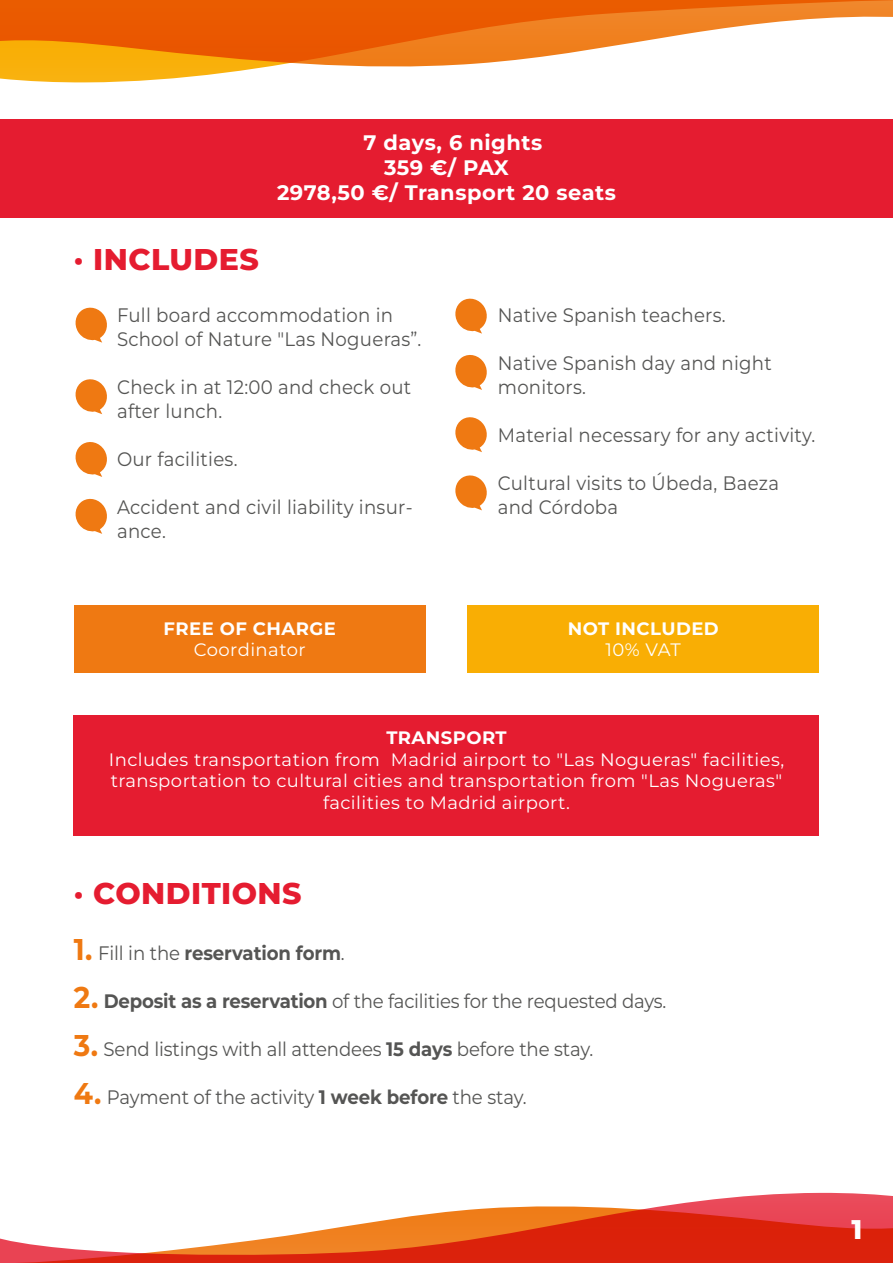
<style>
.page{position:relative;width:893px;height:1263px;background:#fff}
.page>*{position:absolute;margin:0;border:0;box-sizing:border-box;transform-origin:0 0}
.t1{font:800 30px "Montserrat";letter-spacing:.015em;color:#e51c30}
.t2{font:800 27px "Montserrat";color:#fff}
.t3{font:700 21px "Montserrat";letter-spacing:.025em;color:#fff}
.t4{font:19.5px/24px "Montserrat";letter-spacing:.015em;color:#555554;scale:.93 1}
.t5{font:19.5px "Montserrat";letter-spacing:-.005em;color:#555554;scale:.93 1}
.t6{font:19.5px "Montserrat";letter-spacing:-.01em;color:#555554;scale:.93 1}
.t7{font:700 19.5px "Montserrat";letter-spacing:-.005em;color:#555554;scale:.93 1}
.t8{font:18px/21.6px "Montserrat";letter-spacing:.025em;color:#fff;text-align:center}
.t9{font:700 18px "Montserrat";letter-spacing:.025em;color:#fff}
.s1{font-size:30px;color:#ef7912}
.s2{font-weight:400}
.s3{font-weight:700;font-size:30px;color:#ef7912}
.s4{font-weight:700}
</style>
<div class="page">
<svg style="left:664px;top:1193px;width:229px;height:13px"></svg>
<svg style="left:0;top:1206px;width:893px;height:57px"></svg>
<svg style="left:0;top:0;width:893px;height:83px"></svg>
<svg style="left:0;top:14px;width:893px;height:52px"></svg>
<svg style="left:75px;top:379px;width:32px;height:35px"></svg>
<svg style="left:75px;top:307px;width:32px;height:36px"></svg>
<svg style="left:455px;top:298px;width:32px;height:36px"></svg>
<svg style="left:75px;top:442px;width:32px;height:35px"></svg>
<svg style="left:75px;top:498px;width:32px;height:36px"></svg>
<svg style="left:455px;top:355px;width:32px;height:35px"></svg>
<svg style="left:455px;top:417px;width:32px;height:35px"></svg>
<svg style="left:455px;top:475px;width:32px;height:35px"></svg>
<div style="left:74px;top:605px;width:352px;height:68px;background:#ef7912"></div>
<div style="left:74px;top:715px;width:745px;height:120px;background:#e51c30"></div>
<div style="left:0;top:119px;width:893px;height:99px;background:#e51c30"></div>
<div style="left:467px;top:605px;width:352px;height:68px;background:#f9ae04"></div>
<h1 class="t1" style="left:74px;top:240px;width:186px">· INCLUDES</h1>
<p class="t3" style="left:364px;top:128px;width:180px">7 days, 6 nights</p>
<p class="t3" style="left:384px;top:154px;width:126px">359 €/ PAX</p>
<p class="t3" style="left:277px;top:179px;width:340px">2978,50 €/ Transport 20 seats</p>
<p class="t4" style="left:117px;top:303px;width:329px">Full board accommodation in<br>School of Nature "Las Nogueras”.</p>
<p class="t4" style="left:117px;top:375px;width:318px">Check in at 12:00 and check out after lunch.</p>
<p class="t4" style="left:117px;top:447px;width:131px">Our facilities.</p>
<p class="t4" style="left:117px;top:495px;width:319px">Accident and civil liability insur&shy;ance.</p>
<p class="t9" style="left:164px;top:616px;width:174px">FREE OF CHARGE</p>
<p class="t8" style="left:194px;top:639px;width:113px">Coordinator</p>
<p class="t4" style="left:498px;top:303px;width:247px">Native Spanish teachers.</p>
<p class="t4" style="left:498px;top:351px;width:296px">Native Spanish day and night monitors.</p>
<p class="t4" style="left:498px;top:423px;width:343px">Material necessary for any activity.</p>
<p class="t4" style="left:498px;top:471px;width:304px">Cultural visits to Úbeda, Baeza and Córdoba</p>
<p class="t9" style="left:568px;top:616px;width:153px">NOT INCLUDED</p>
<p class="t8" style="left:606px;top:639px;width:77px">10% VAT</p>
<p class="t9" style="left:386px;top:726px;width:122px">TRANSPORT</p>
<p class="t8" style="left:109px;top:748px;width:677px">Includes transportation from Madrid airport to "Las Nogueras" facilities, transportation to cultural cities and transportation from "Las Nogueras" facilities to Madrid airport.</p>
<h1 class="t1" style="left:74px;top:873px;width:229px">· CONDITIONS</h1>
<p class="t7" style="left:74px;top:940px;width:293px"><span class="s1">1.</span> <span class="s2">Fill in the</span> reservation form<span class="s2">.</span></p>
<p class="t6" style="left:74px;top:988px;width:639px"><span class="s3">2.</span> <span class="s4">Deposit as a reservation</span> of the facilities for the requested days.</p>
<p class="t5" style="left:74px;top:1036px;width:560px"><span class="s3">3.</span> Send listings with all attendees <span class="s4">15 days</span> before the stay.</p>
<p class="t5" style="left:74px;top:1084px;width:488px"><span class="s3">4.</span> Payment of the activity <span class="s4">1 week before</span> the stay.</p>
<h2 class="t2" style="left:851px;top:1212px;width:12px">1</h2>
</div>
